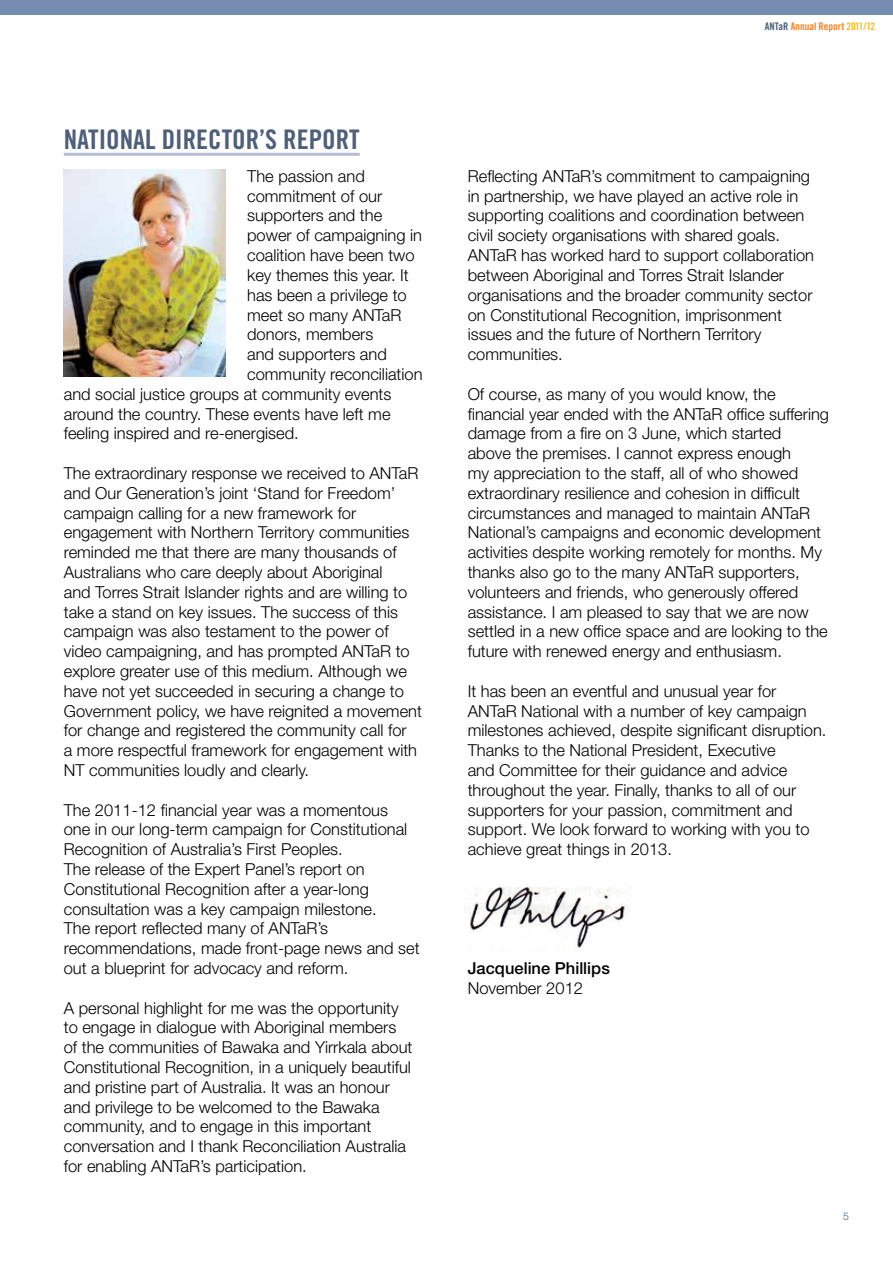
<style>
.page{position:relative;width:893px;height:1263px;background:#fff}
.page>*{position:absolute;margin:0;border:0;box-sizing:border-box;transform-origin:0 0}
.t1{font:27px "Trade Gothic LT Std Bd Cn 20";color:#4e5f79}
.t2{font:300 16.5px/19.8px "Helvetica Neue LT Std";color:#000}
.t3{font:500 16.5px "Helvetica Neue LT Std";color:#000}
.t4{font:10.5px "Trade Gothic LT Std Bd Cn 20";color:#f58020}
.t5{font:300 10.5px "Helvetica Neue LT Std";color:#4e5f79}
.s1{color:#4e5f79}
.s2{color:#fdb714}
</style>
<div class="page">
<div style="left:0;top:0;width:893px;height:15px;background:#768db2"></div>
<img style="left:64px;top:170px;width:162px;height:207px">
<hr style="left:64px;top:153px;width:296px;height:3px;background:#b4bdd3">
<img style="left:465px;top:887px;width:163px;height:63px">
<h1 class="t1" style="left:64px;top:122px;width:272px">NATIONAL DIRECTOR’S REPORT</h1>
<p class="t2" style="left:247px;top:166px;width:119px">The passion and</p>
<p class="t2" style="left:247px;top:186px;width:137px">commitment of our</p>
<p class="t2" style="left:247px;top:205px;width:137px">supporters and the</p>
<p class="t2" style="left:247px;top:225px;width:176px">power of campaigning in</p>
<p class="t2" style="left:247px;top:245px;width:169px">coalition have been two</p>
<p class="t2" style="left:247px;top:265px;width:163px">key themes this year. It</p>
<p class="t2" style="left:247px;top:285px;width:161px">has been a privilege to</p>
<p class="t2" style="left:247px;top:304px;width:156px">meet so many ANTaR</p>
<p class="t2" style="left:247px;top:324px;width:128px">donors, members</p>
<p class="t2" style="left:247px;top:344px;width:141px">and supporters and</p>
<p class="t2" style="left:247px;top:364px;width:177px">community reconciliation</p>
<p class="t2" style="left:64px;top:384px;width:329px">and social justice groups at community events</p>
<p class="t2" style="left:64px;top:403px;width:328px">around the country. These events have left me</p>
<p class="t2" style="left:64px;top:423px;width:237px">feeling inspired and re-energised.</p>
<p class="t2" style="left:64px;top:463px;width:360px">The extraordinary response we received to ANTaR and Our Generation’s joint ‘Stand for Freedom’ campaign calling for a new framework for engagement with Northern Territory communities reminded me that there are many thousands of Australians who care deeply about Aboriginal<br>and Torres Strait Islander rights and are willing to take a stand on key issues. The success of this campaign was also testament to the power of video campaigning, and has prompted ANTaR to explore greater use of this medium. Although we have not yet succeeded in securing a change to Government policy, we have reignited a movement for change and registered the community call for<br>a more respectful framework for engagement with NT communities loudly and clearly.</p>
<p class="t2" style="left:64px;top:799px;width:357px">The 2011-12 financial year was a momentous<br>one in our long-term campaign for Constitutional Recognition of Australia’s First Peoples.<br>The release of the Expert Panel’s report on Constitutional Recognition after a year-long consultation was a key campaign milestone.<br>The report reflected many of ANTaR’s recommendations, made front-page news and set out a blueprint for advocacy and reform.</p>
<p class="t2" style="left:64px;top:997px;width:350px">A personal highlight for me was the opportunity to engage in dialogue with Aboriginal members of the communities of Bawaka and Yirrkala about Constitutional Recognition, in a uniquely beautiful and pristine part of Australia. It was an honour and privilege to be welcomed to the Bawaka community, and to engage in this important conversation and I thank Reconciliation Australia for enabling ANTaR’s participation.</p>
<p class="t4" style="left:765px;top:20px;width:112px"><span class="s1">ANTaR</span> Annual Report <span class="s2">2011/12</span></p>
<p class="t2" style="left:468px;top:166px;width:348px">Reflecting ANTaR’s commitment to campaigning in partnership, we have played an active role in supporting coalitions and coordination between civil society organisations with shared goals.<br>ANTaR has worked hard to support collaboration between Aboriginal and Torres Strait Islander organisations and the broader community sector on Constitutional Recognition, imprisonment issues and the future of Northern Territory communities.</p>
<p class="t2" style="left:468px;top:384px;width:363px">Of course, as many of you would know, the financial year ended with the ANTaR office suffering damage from a fire on 3 June, which started<br>above the premises. I cannot express enough<br>my appreciation to the staff, all of who showed extraordinary resilience and cohesion in difficult circumstances and managed to maintain ANTaR National’s campaigns and economic development activities despite working remotely for months. My thanks also go to the many ANTaR supporters, volunteers and friends, who generously offered assistance. I am pleased to say that we are now settled in a new office space and are looking to the future with renewed energy and enthusiasm.</p>
<p class="t2" style="left:468px;top:681px;width:360px">It has been an eventful and unusual year for ANTaR National with a number of key campaign milestones achieved, despite significant disruption.<br>Thanks to the National President, Executive<br>and Committee for their guidance and advice throughout the year. Finally, thanks to all of our supporters for your passion, commitment and support. We look forward to working with you to achieve great things in 2013.</p>
<p class="t3" style="left:468px;top:958px;width:144px">Jacqueline Phillips</p>
<p class="t2" style="left:468px;top:978px;width:117px">November 2012</p>
<p class="t5" style="left:843px;top:1210px;width:7px">5</p>
</div>
